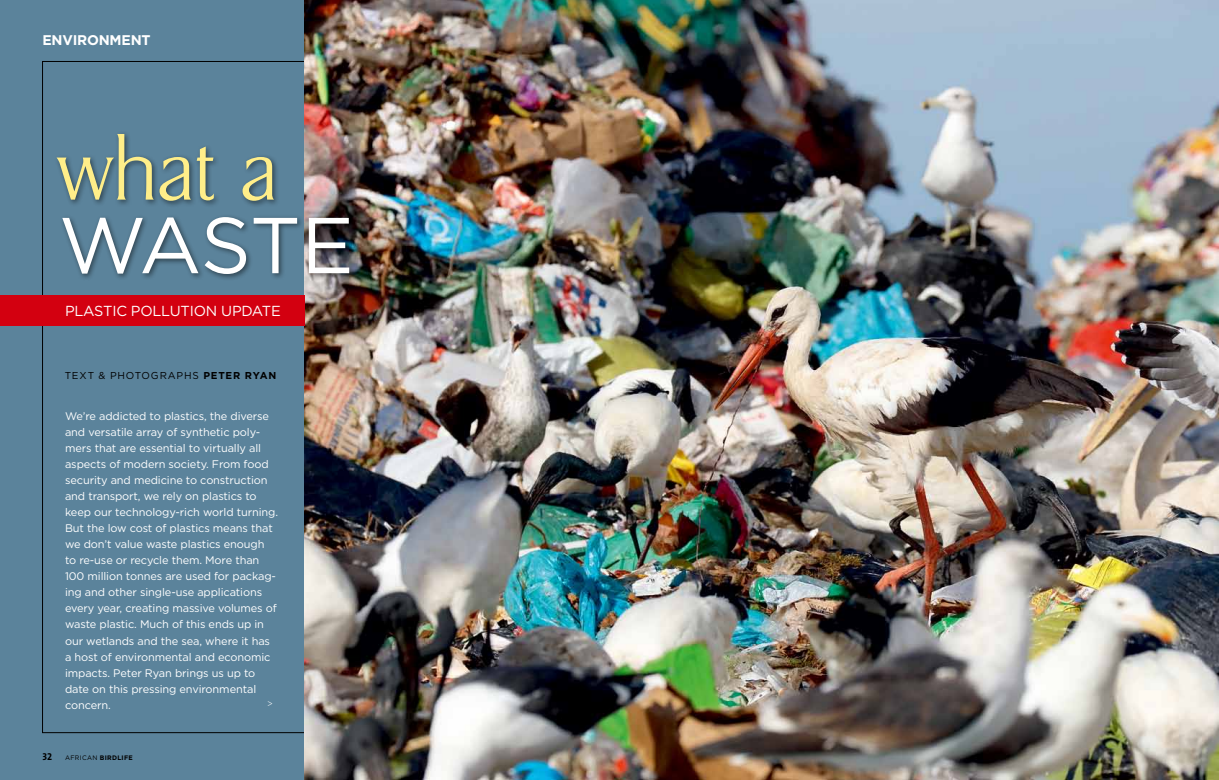
<style>
.page{position:relative;width:1219px;height:780px;background:#fff}
.page>*{position:absolute;margin:0;border:0;box-sizing:border-box;transform-origin:0 0}
.t1{font:200 91px "Dragon";color:#ffee89}
.t2{font:79px "Gotham";color:#fff}
.t3{font:14.5px "Gotham";letter-spacing:-.015em;color:#fff}
.t4{font:700 14px "Gotham";letter-spacing:-.015em;color:#fff}
.t5{font:11px/16px "Gotham";letter-spacing:-.01em;color:#fff}
.t6{font:10px "Gotham";letter-spacing:.08em;color:#000}
.t7{font:10px "The Sans Bold Caps";color:#000}
.t8{font:9.5px "Minion Pro";color:#fff}
.t9{font:700 6.5px "Gotham";letter-spacing:.05em;color:#000}
.s1{font-weight:700}
.s2{font-weight:400}
</style>
<div class="page">
<div style="left:0;top:0;width:383px;height:780px;background:#5b839b"></div>
<img style="left:305px;top:0;width:914px;height:780px">
<div style="left:54px;top:131px;width:227px;height:77px;background:#000;opacity:.5"></div>
<div style="left:60px;top:213px;width:297px;height:68px;background:#000;opacity:.5"></div>
<div style="left:0;top:295px;width:305px;height:31px;background:#d30010"></div>
<p class="t4" style="left:42px;top:31px;width:110px">ENVIRONMENT</p>
<h1 class="t1" style="left:57px;top:124px;width:222px">what a</h1>
<h2 class="t2" style="left:59px;top:195px;width:297px">WASTE</h2>
<h3 class="t3" style="left:65px;top:301px;width:207px">Plastic pollution update</h3>
<p class="t6" style="left:65px;top:369px;width:213px">Text &amp; photographs <span class="s1">PETER RYAN</span></p>
<p class="t5" style="left:65px;top:408px;width:215px">We’re addicted to plastics, the diverse and versatile array of synthetic poly&shy;mers that are essential to virtually all aspects of modern society. From food security and medicine to construction and transport, we rely on plastics to keep our technology-rich world turning.<br>But the low cost of plastics means that we don’t value waste plastics enough to re-use or recycle them. More than 100 million tonnes are used for packag&shy;ing and other single-use applications every year, creating massive volumes of waste plastic. Much of this ends up in our wetlands and the sea, where it has a host of environmental and economic impacts. Peter Ryan brings us up to date on this pressing environmental concern.</p>
<p class="t8" style="left:268px;top:696px;width:7px">&gt;</p>
<p class="t7" style="left:42px;top:747px;width:11px">32</p>
<p class="t9" style="left:65px;top:753px;width:69px"><span class="s2">african</span> BIRDLIFE</p>
</div>
